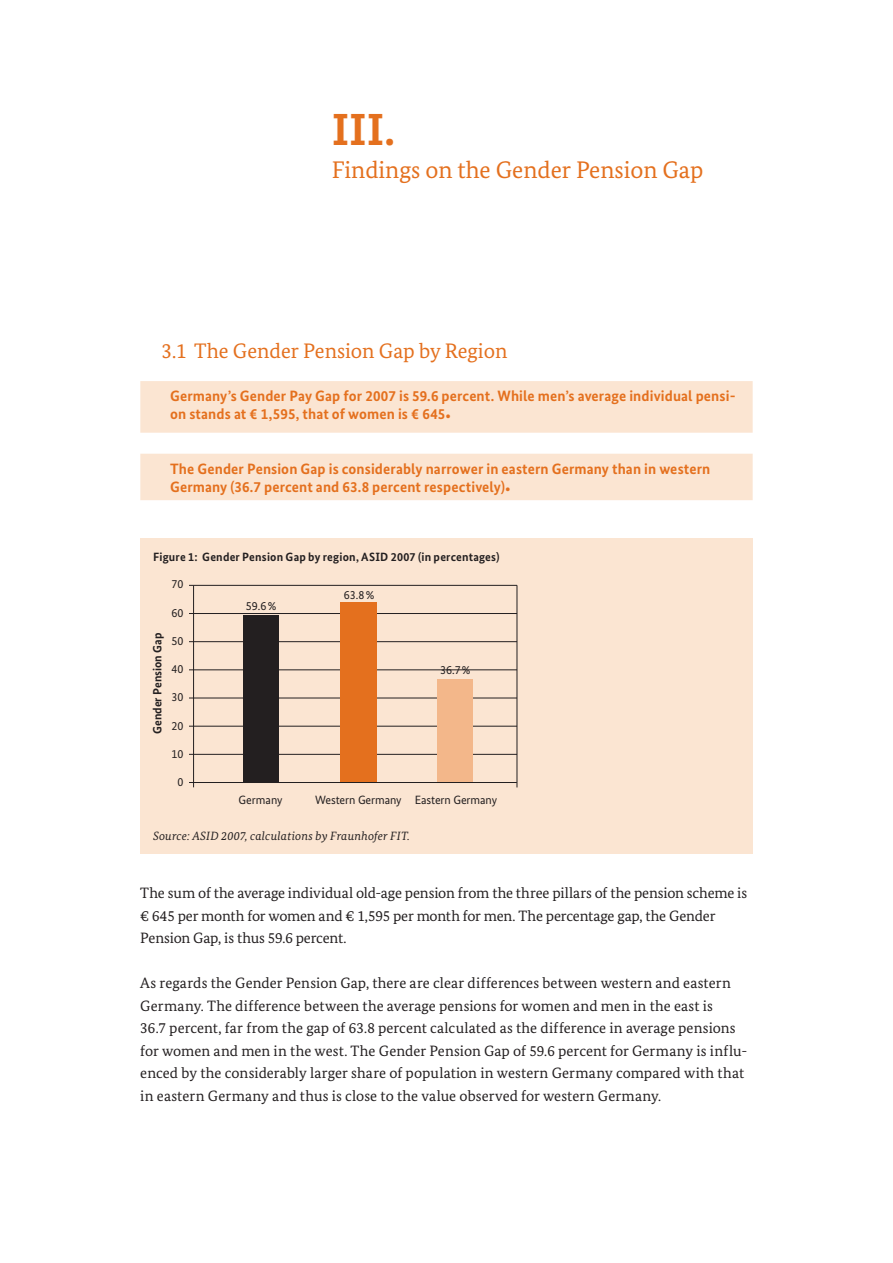
<style>
.page{position:relative;width:893px;height:1263px;background:#fff}
.page>*{position:absolute;margin:0;border:0;box-sizing:border-box;transform-origin:0 0}
.t1{font:700 45px "Bundes Sans";color:#e4701e}
.t2{font:24px "Bundes Serif";color:#e4701e}
.t3{font:21px "Bundes Serif";color:#e4701e}
.t4{font:15px/22.5px "Bundes Serif";letter-spacing:.005em;color:#231f20}
.t5{font:700 15px/18px "Bundes Sans";letter-spacing:.01em;color:#e4701e}
.t6{font:700 12px "Bundes Sans";letter-spacing:.015em;color:#231f20}
.t7{font:12px "Bundes Sans";letter-spacing:-.01em;color:#231f20}
.t8{font:italic 12px "Bundes Serif";letter-spacing:.015em;color:#231f20}
.s1{font-family:"Myriad Pro";font-weight:900;font-size:18px}
</style>
<div class="page">
<div style="left:140px;top:381px;width:613px;height:52px;background:#fbe5d2"></div>
<div style="left:140px;top:454px;width:613px;height:46px;background:#fbe5d2"></div>
<div style="left:140px;top:538px;width:613px;height:315px;background:#fbe5d2"></div>
<hr style="left:193px;top:585px;width:1px;height:202px;background:#231f20">
<hr style="left:189px;top:754px;width:328px;height:1px;background:#231f20">
<hr style="left:189px;top:726px;width:328px;height:1px;background:#231f20">
<hr style="left:189px;top:698px;width:328px;height:1px;background:#231f20">
<hr style="left:189px;top:670px;width:328px;height:1px;background:#231f20">
<hr style="left:189px;top:641px;width:328px;height:1px;background:#231f20">
<hr style="left:189px;top:585px;width:328px;height:1px;background:#231f20">
<hr style="left:189px;top:613px;width:328px;height:1px;background:#231f20">
<hr style="left:517px;top:585px;width:1px;height:202px;background:#231f20">
<div style="left:243px;top:615px;width:36px;height:167px;background:#231f20"></div>
<div style="left:340px;top:602px;width:37px;height:180px;background:#e4701e"></div>
<div style="left:437px;top:679px;width:36px;height:103px;background:#f3b78a"></div>
<hr style="left:189px;top:782px;width:328px;height:1px;background:#231f20">
<h1 class="t1" style="left:332px;top:103px;width:65px">III.</h1>
<h1 class="t2" style="left:332px;top:155px;width:373px">Findings on the Gender Pension Gap</h1>
<h2 class="t3" style="left:162px;top:338px;width:347px">3.1 The Gender Pension Gap by Region</h2>
<p class="t5" style="left:170px;top:387px;width:567px">Germany’s Gender Pay Gap for 2007 is 59.6 percent. While men’s average individual pensi&shy;on stands at € 1,595, that of women is € 645<span class="s1">.</span></p>
<p class="t5" style="left:170px;top:460px;width:542px">The Gender Pension Gap is considerably narrower in eastern Germany than in western<br>Germany (36.7 percent and 63.8 percent respectively)<span class="s1">.</span></p>
<p class="t6" style="left:153px;top:549px;width:348px">Figure 1: Gender Pension Gap by region, ASID 2007 (in percentages)</p>
<p class="t7" style="left:171px;top:577px;width:13px">70</p>
<p class="t7" style="left:171px;top:605px;width:13px">60</p>
<p class="t6" style="left:150px;top:734px;width:103px;rotate:-90deg">Gender Pension Gap</p>
<p class="t7" style="left:171px;top:633px;width:13px">50</p>
<p class="t7" style="left:171px;top:662px;width:13px">40</p>
<p class="t7" style="left:171px;top:690px;width:13px">30</p>
<p class="t7" style="left:171px;top:718px;width:13px">20</p>
<p class="t7" style="left:171px;top:746px;width:13px">10</p>
<p class="t7" style="left:177px;top:775px;width:7px">0</p>
<p class="t7" style="left:246px;top:599px;width:32px">59.6%</p>
<p class="t7" style="left:344px;top:587px;width:32px">63.8%</p>
<p class="t7" style="left:440px;top:663px;width:32px">36.7%</p>
<p class="t7" style="left:238px;top:792px;width:46px">Germany</p>
<p class="t7" style="left:315px;top:792px;width:184px">Western Germany Eastern Germany</p>
<p class="t8" style="left:153px;top:829px;width:258px">Source: ASID 2007, calculations by Fraunhofer FIT.</p>
<p class="t4" style="left:140px;top:882px;width:608px">The sum of the average individual old-age pension from the three pillars of the pension scheme is € 645 per month for women and € 1,595 per month for men. The percentage gap, the Gender<br>Pension Gap, is thus 59.6 percent.</p>
<p class="t4" style="left:140px;top:972px;width:609px">As regards the Gender Pension Gap, there are clear differences between western and eastern Germany. The difference between the average pensions for women and men in the east is<br>36.7 percent, far from the gap of 63.8 percent calculated as the difference in average pensions for women and men in the west. The Gender Pension Gap of 59.6 percent for Germany is influ&shy;enced by the considerably larger share of population in western Germany compared with that in eastern Germany and thus is close to the value observed for western Germany.</p>
</div>
